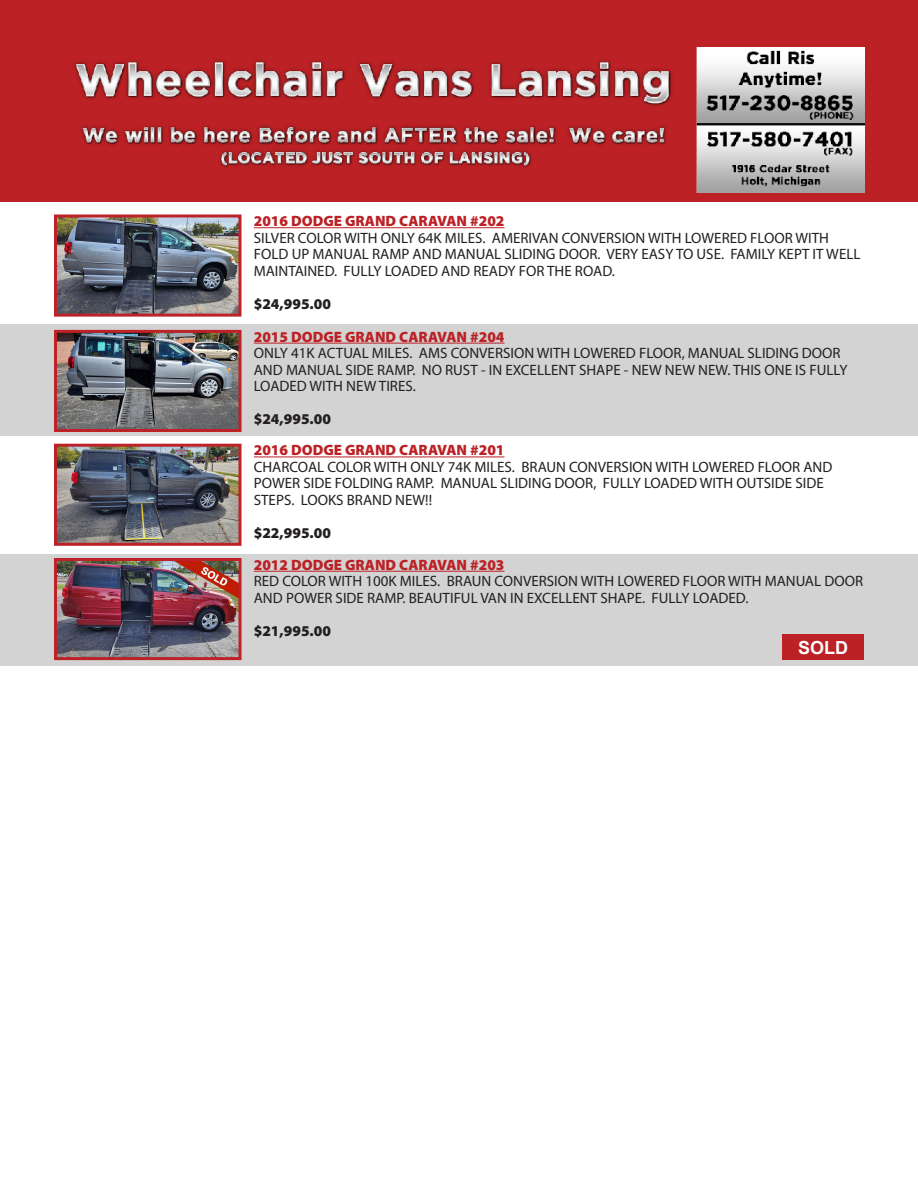
<style>
.page{position:relative;width:918px;height:1188px;background:#fff}
.page>*{position:absolute;margin:0;border:0;box-sizing:border-box;transform-origin:0 0}
.t1{font:700 18px "Arial";color:#fff}
.t2{font:15px/16.5px "Myriad Pro";color:#231f20}
.t3{font:900 15px "Myriad Pro";color:#231f20}
.s1{font-weight:900;color:#bb2125}
</style>
<div class="page">
<div style="left:0;top:0;width:918px;height:202px;background:#bb2125"></div>
<img style="left:74px;top:48px;width:790px;height:144px">
<div style="left:0;top:554px;width:918px;height:112px;background:#d3d3d3"></div>
<div style="left:0;top:324px;width:918px;height:112px;background:#d3d3d3"></div>
<hr style="left:254px;top:343px;width:251px;height:1px;background:#bb2125">
<img style="left:58px;top:334px;width:180px;height:94px">
<div style="left:54px;top:330px;width:188px;height:102px;border:3px solid #bc2227"></div>
<hr style="left:254px;top:227px;width:251px;height:1px;background:#bb2125">
<img style="left:58px;top:218px;width:180px;height:95px">
<div style="left:54px;top:214px;width:188px;height:103px;border:3px solid #bc2227"></div>
<hr style="left:254px;top:457px;width:251px;height:1px;background:#bb2125">
<img style="left:58px;top:448px;width:180px;height:94px">
<div style="left:54px;top:444px;width:188px;height:102px;border:3px solid #bc2227"></div>
<hr style="left:254px;top:571px;width:251px;height:1px;background:#bb2125">
<img style="left:58px;top:562px;width:180px;height:94px">
<div style="left:54px;top:558px;width:188px;height:102px;border:3px solid #bc2227"></div>
<div style="left:782px;top:634px;width:82px;height:26px;background:#bb2125"></div>
<p class="t2" style="left:254px;top:213px;width:608px"><span class="s1">2016 DODGE GRAND CARAVAN #202<br></span>SILVER COLOR WITH ONLY 64K MILES. AMERIVAN CONVERSION WITH LOWERED FLOOR WITH FOLD UP MANUAL RAMP AND MANUAL SLIDING DOOR. VERY EASY TO USE. FAMILY KEPT IT WELL MAINTAINED. FULLY LOADED AND READY FOR THE ROAD.</p>
<p class="t3" style="left:254px;top:294px;width:79px">$24,995.00</p>
<p class="t2" style="left:254px;top:328px;width:595px"><span class="s1">2015 DODGE GRAND CARAVAN #204<br></span>ONLY 41K ACTUAL MILES. AMS CONVERSION WITH LOWERED FLOOR, MANUAL SLIDING DOOR AND MANUAL SIDE RAMP. NO RUST - IN EXCELLENT SHAPE - NEW NEW NEW. THIS ONE IS FULLY LOADED WITH NEW TIRES.</p>
<p class="t3" style="left:254px;top:409px;width:79px">$24,995.00</p>
<p class="t2" style="left:254px;top:442px;width:580px"><span class="s1">2016 DODGE GRAND CARAVAN #201<br></span>CHARCOAL COLOR WITH ONLY 74K MILES. BRAUN CONVERSION WITH LOWERED FLOOR AND POWER SIDE FOLDING RAMP. MANUAL SLIDING DOOR, FULLY LOADED WITH OUTSIDE SIDE STEPS. LOOKS BRAND NEW!!</p>
<p class="t3" style="left:254px;top:523px;width:79px">$22,995.00</p>
<p class="t2" style="left:254px;top:556px;width:611px"><span class="s1">2012 DODGE GRAND CARAVAN #203<br></span>RED COLOR WITH 100K MILES. BRAUN CONVERSION WITH LOWERED FLOOR WITH MANUAL DOOR<br>AND POWER SIDE RAMP. BEAUTIFUL VAN IN EXCELLENT SHAPE. FULLY LOADED.</p>
<p class="t3" style="left:254px;top:621px;width:79px">$21,995.00</p>
<p class="t1" style="left:798px;top:635px;width:52px">SOLD</p>
</div>
